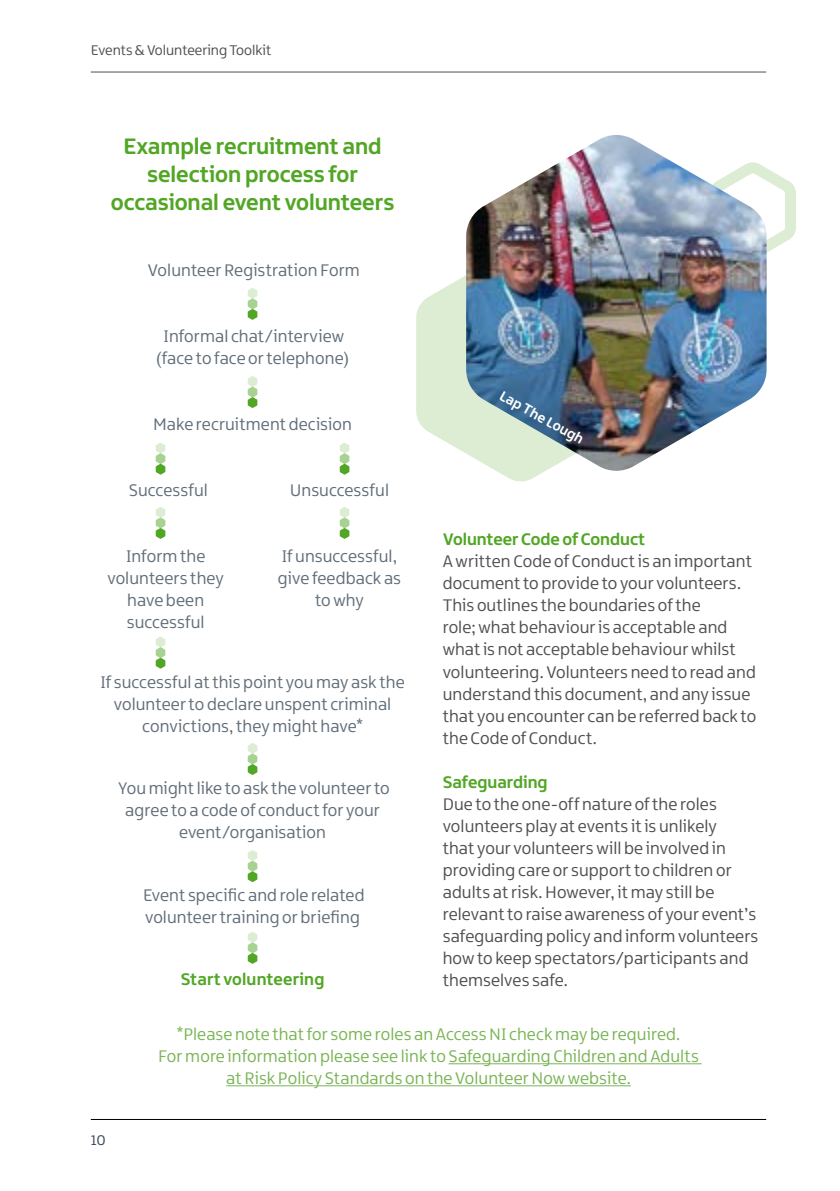
<style>
.page{position:relative;width:840px;height:1191px;background:#fff}
.page>*{position:absolute;margin:0;border:0;box-sizing:border-box;transform-origin:0 0}
.t1{font:700 24px/28px "Northern Ireland";letter-spacing:-.005em;color:#52a625;text-align:center}
.t2{font:18px/22px "Northern Ireland";letter-spacing:.005em;color:#504f53}
.t3{font:18px/22px "Northern Ireland";letter-spacing:.005em;color:#626e79;text-align:center}
.t4{font:18px/22px "Northern Ireland";letter-spacing:.005em;color:#7ab556;text-align:center}
.t5{font:700 18px "Northern Ireland";color:#52a625}
.t6{font:15px "Northern Ireland";color:#504f53}
.t7{font:700 15px "Northern Ireland";color:#fff}
.t8{font:15px "Northern Ireland";color:#3c4853}
</style>
<div class="page">
<hr style="left:91px;top:72px;width:674px;height:1px;background:#504f53">
<hr style="left:91px;top:1119px;width:674px;height:1px;background:#000">
<svg style="left:247px;top:288px;width:10px;height:32px"></svg>
<svg style="left:247px;top:376px;width:10px;height:32px"></svg>
<svg style="left:156px;top:636px;width:9px;height:32px"></svg>
<svg style="left:247px;top:743px;width:10px;height:32px"></svg>
<svg style="left:247px;top:850px;width:10px;height:32px"></svg>
<svg style="left:247px;top:932px;width:10px;height:31px"></svg>
<svg style="left:156px;top:507px;width:9px;height:32px"></svg>
<svg style="left:339px;top:507px;width:10px;height:32px"></svg>
<svg style="left:156px;top:442px;width:9px;height:32px"></svg>
<svg style="left:339px;top:442px;width:10px;height:32px"></svg>
<hr style="left:448px;top:1063px;width:253px;height:1px;background:#7ab556">
<hr style="left:226px;top:1085px;width:404px;height:1px;background:#7ab556">
<svg style="left:416px;top:275px;width:129px;height:206px;fill:#ddedd4"></svg>
<svg style="left:766px;top:168px;width:30px;height:92px"></svg>
<img style="left:466px;top:135px;width:300px;height:336px">
<p class="t6" style="left:91px;top:41px;width:182px">Events &amp; Volunteering Toolkit</p>
<h1 class="t1" style="left:111px;top:132px;width:285px">Example recruitment and selection process for occasional event volunteers</h1>
<p class="t3" style="left:148px;top:260px;width:213px">Volunteer Registration Form</p>
<p class="t3" style="left:156px;top:326px;width:195px">Informal chat/interview (face to face or telephone)</p>
<p class="t3" style="left:153px;top:414px;width:200px">Make recruitment decision</p>
<p class="t3" style="left:129px;top:480px;width:81px">Successful</p>
<p class="t3" style="left:290px;top:480px;width:101px">Unsuccessful</p>
<p class="t3" style="left:107px;top:546px;width:118px">Inform the volunteers they have been successful</p>
<p class="t3" style="left:278px;top:546px;width:125px">If unsuccessful, give feedback as to why</p>
<p class="t3" style="left:100px;top:672px;width:305px">If successful at this point you may ask the volunteer to declare unspent criminal convictions, they might have*</p>
<p class="t3" style="left:118px;top:777px;width:273px">You might like to ask the volunteer to agree to a code of conduct for your event/organisation</p>
<p class="t3" style="left:143px;top:883px;width:223px;text-align:left">Event specific and role related volunteer training or briefing</p>
<p class="t5" style="left:180px;top:967px;width:145px">Start volunteering</p>
<p class="t7" style="left:505px;top:386px;width:95px;rotate:29deg">Lap The Lough</p>
<p class="t5" style="left:442px;top:528px;width:204px">Volunteer Code of Conduct</p>
<p class="t2" style="left:442px;top:551px;width:315px">A written Code of Conduct is an important document to provide to your volunteers.<br>This outlines the boundaries of the<br>role; what behaviour is acceptable and what is not acceptable behaviour whilst volunteering. Volunteers need to read and understand this document, and any issue that you encounter can be referred back to the Code of Conduct.</p>
<p class="t5" style="left:442px;top:770px;width:106px">Safeguarding</p>
<p class="t2" style="left:442px;top:793px;width:317px">Due to the one-off nature of the roles volunteers play at events it is unlikely<br>that your volunteers will be involved in providing care or support to children or adults at risk. However, it may still be relevant to raise awareness of your event’s safeguarding policy and inform volunteers how to keep spectators/participants and themselves safe.</p>
<p class="t8" style="left:91px;top:1131px;width:16px">10</p>
<p class="t4" style="left:158px;top:1023px;width:542px">*Please note that for some roles an Access NI check may be required.<br>For more information please see link to Safeguarding Children and Adults at Risk Policy Standards on the Volunteer Now website.</p>
</div>
